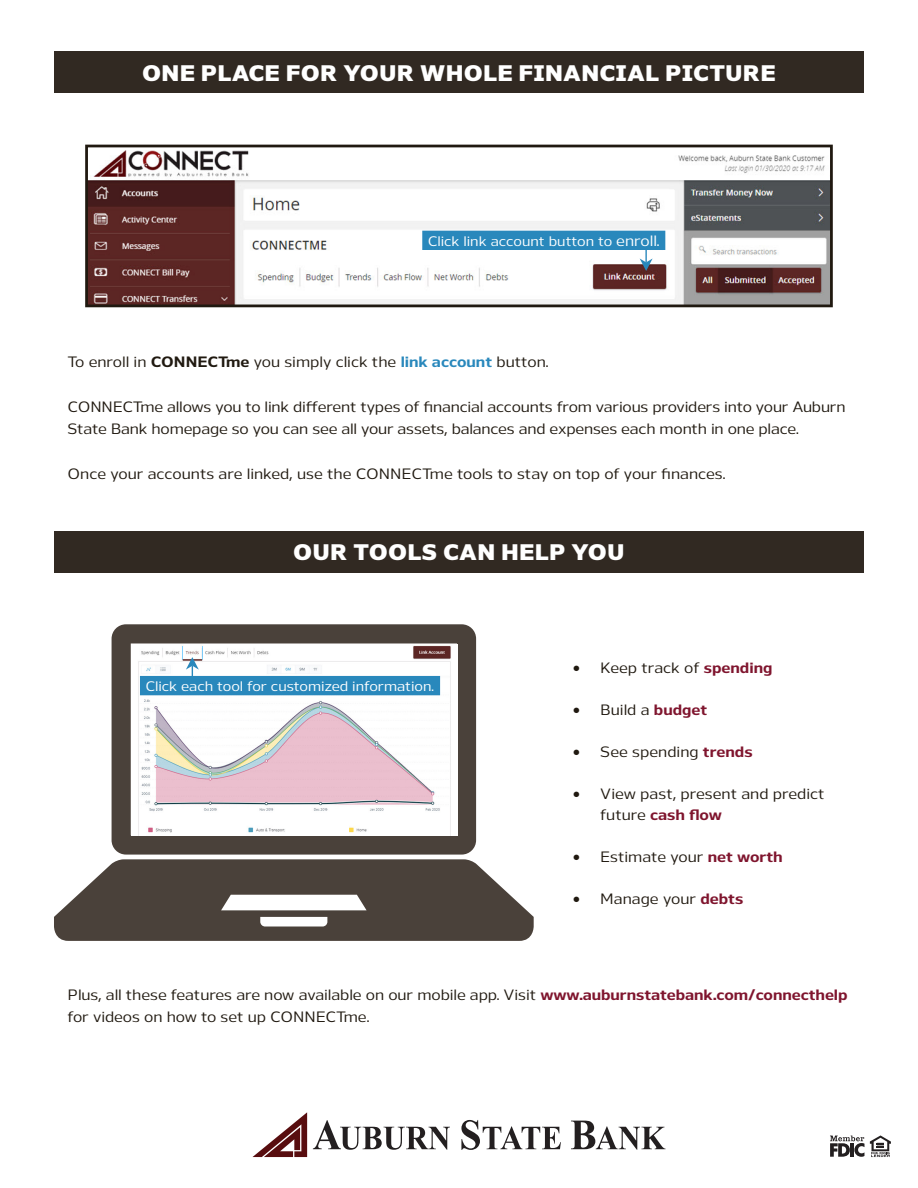
<style>
.page{position:relative;width:918px;height:1188px;background:#fff}
.page>*{position:absolute;margin:0;border:0;box-sizing:border-box;transform-origin:0 0}
.t1{font:800 22.5px "Nauman";letter-spacing:.01em;color:#fff}
.Paragraph_Style_1{font:500 15px/22.5px "Nauman";letter-spacing:-.005em;color:#201910}
.t2{font:500 13.8px "Nauman";color:#fff}
.s1{font-size:15px}
.s2{font-weight:700}
.s3{font-weight:700;color:#2988bc}
.s4{font-weight:700;color:#7f152e}
</style>
<div class="page">
<div style="left:54px;top:52px;width:810px;height:41px;background:#312922"></div>
<div style="left:54px;top:531px;width:810px;height:42px;background:#312922"></div>
<img style="left:89px;top:150px;width:740px;height:153px">
<div style="left:85px;top:145px;width:748px;height:162px;border:3px solid #201910"></div>
<div style="left:422px;top:231px;width:243px;height:19px;background:#2988bc"></div>
<svg style="left:640px;top:250px;width:13px;height:21px"></svg>
<svg style="left:112px;top:624px;width:364px;height:231px;background:#534b44"></svg>
<svg style="left:54px;top:859px;width:480px;height:82px"></svg>
<img style="left:131px;top:644px;width:326px;height:191px">
<svg style="left:870px;top:1135px;width:21px;height:22px"></svg>
<svg style="left:830px;top:1136px;width:34px;height:21px"></svg>
<hr style="left:850px;top:1143px;width:4px;height:14px;background:#231f20">
<svg style="left:252px;top:1112px;width:55px;height:45px"></svg>
<svg style="left:313px;top:1120px;width:137px;height:30px"></svg>
<svg style="left:461px;top:1120px;width:100px;height:30px"></svg>
<svg style="left:571px;top:1121px;width:95px;height:29px"></svg>
<div style="left:140px;top:676px;width:300px;height:19px;background:#2988bc"></div>
<svg style="left:186px;top:657px;width:13px;height:22px"></svg>
<p class="t1" style="left:142px;top:53px;width:635px">ONE PLACE FOR YOUR WHOLE FINANCIAL PICTURE</p>
<p class="t2" style="left:428px;top:230px;width:233px">Click link account button to <span class="s1">enroll.</span></p>
<p class="Paragraph_Style_1" style="left:68px;top:349px;width:482px">To enroll in <span class="s2">CONNECTme</span> you simply click the <span class="s3">link account</span> button.</p>
<p class="Paragraph_Style_1" style="left:68px;top:394px;width:779px">CONNECTme allows you to link different types of financial accounts from various providers into your Auburn<br>State Bank homepage so you can see all your assets, balances and expenses each month in one place.</p>
<p class="Paragraph_Style_1" style="left:68px;top:461px;width:659px">Once your accounts are linked, use the CONNECTme tools to stay on top of your finances.</p>
<p class="t1" style="left:293px;top:533px;width:333px">OUR TOOLS CAN HELP YOU</p>
<p class="t2" style="left:145px;top:675px;width:290px">Click each tool for customized information.</p>
<p class="Paragraph_Style_1" style="left:573px;top:655px;width:201px">• Keep track of <span class="s4">spending</span></p>
<p class="Paragraph_Style_1" style="left:573px;top:697px;width:136px">• Build a <span class="s4">budget</span></p>
<p class="Paragraph_Style_1" style="left:573px;top:739px;width:181px">• See spending <span class="s4">trends</span></p>
<p class="Paragraph_Style_1" style="left:600px;top:781px;width:226px;line-height:21px;text-indent:-27px">• View past, present and predict future <span class="s4">cash flow</span></p>
<p class="Paragraph_Style_1" style="left:573px;top:844px;width:211px">• Estimate your <span class="s4">net worth</span></p>
<p class="Paragraph_Style_1" style="left:573px;top:886px;width:172px">• Manage your <span class="s4">debts</span></p>
<p class="Paragraph_Style_1" style="left:68px;top:982px;width:781px">Plus, all these features are now available on our mobile app. Visit <span class="s4">www.auburnstatebank.com/connecthelp </span>for videos on how to set up CONNECTme.</p>
</div>
